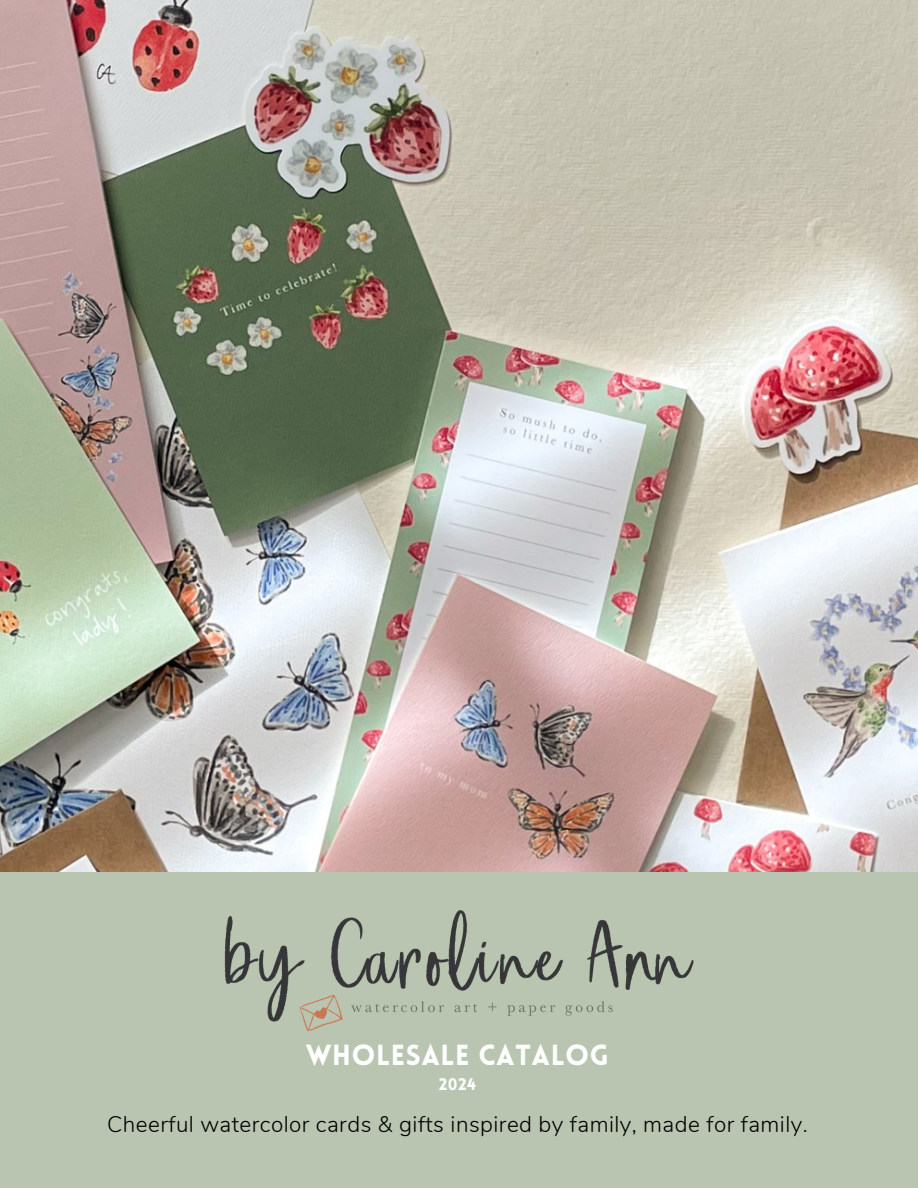
<style>
.page{position:relative;width:918px;height:1188px;background:#fff}
.page>*{position:absolute;margin:0;border:0;box-sizing:border-box;transform-origin:0 0}
.t1{font:900 28.5px "Lovelo";letter-spacing:.02em;color:#fff}
.t2{font:300 22.5px "Nunito";letter-spacing:.02em;color:#000}
.t3{font:900 16.5px "Lovelo";color:#fff}
</style>
<div class="page">
<img style="left:0;top:0;width:918px;height:872px">
<div style="left:0;top:872px;width:918px;height:316px;background:#b9c5b1"></div>
<img style="left:224px;top:910px;width:470px;height:121px">
<p class="t1" style="left:306px;top:1043px;width:305px">WHOLESALE CATALOG</p>
<p class="t3" style="left:439px;top:1078px;width:38px">2024</p>
<p class="t2" style="left:107px;top:1109px;width:702px">Cheerful watercolor cards &amp; gifts inspired by family, made for family.</p>
</div>
